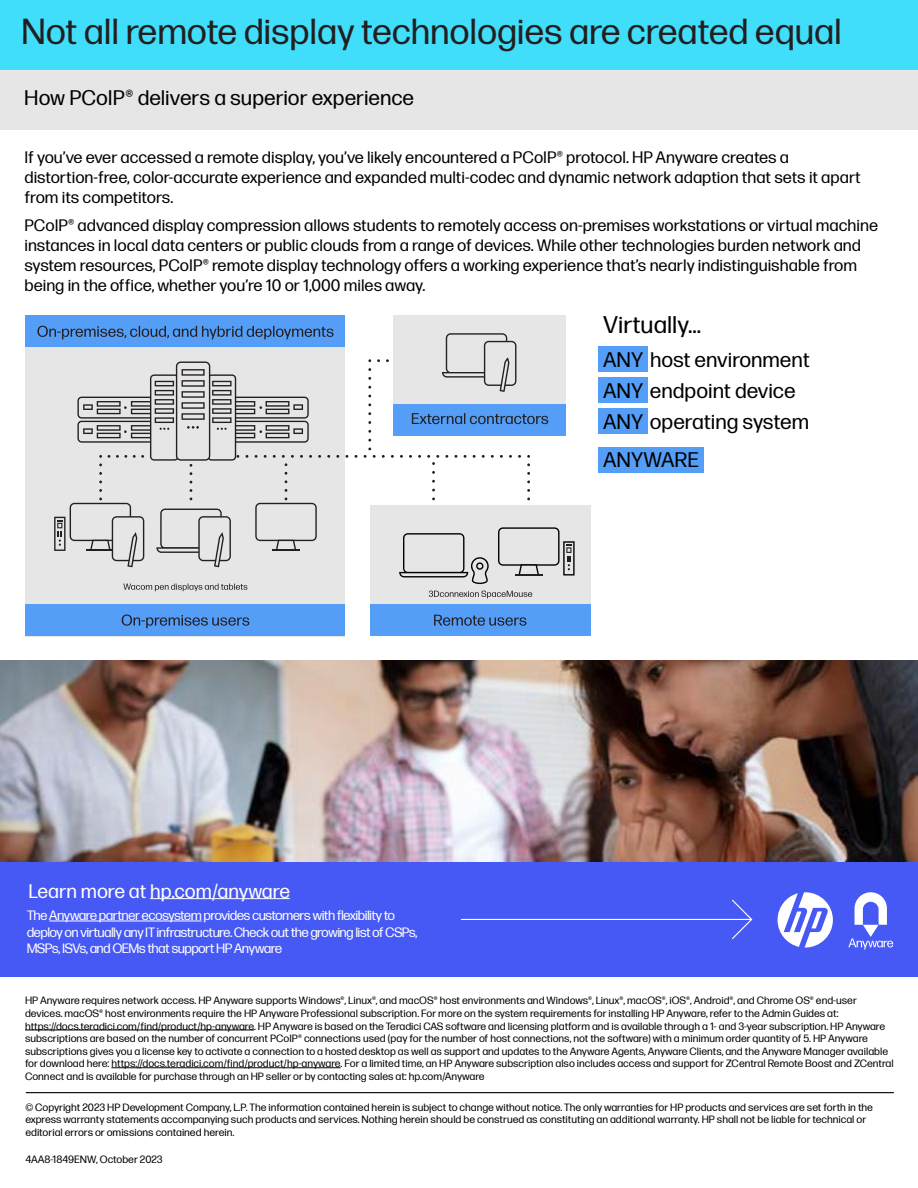
<style>
.page{position:relative;width:918px;height:1188px;background:#fff}
.page>*{position:absolute;margin:0;border:0;box-sizing:border-box;transform-origin:0 0}
.t1{font:36px "Forma DJR Micro";letter-spacing:-.005em;color:#231f20}
.t2{font:24px "Forma DJR Micro";color:#000}
.t3{font:21px/31.2px "Forma DJR Micro";color:#000}
.t4{font:19.5px "Forma DJR Micro";color:#fff}
.t5{font:16.5px/19.8px "Forma DJR Micro";color:#000}
.t6{font:13.5px/16.2px "Forma DJR Display";color:#fff}
.t7{font:10.5px/12.6px "Forma DJR Micro";color:#000}
</style>
<div class="page">
<img style="left:0;top:661px;width:918px;height:202px">
<div style="left:598px;top:346px;width:49px;height:26px;background:#549ef7"></div>
<div style="left:598px;top:377px;width:49px;height:26px;background:#549ef7"></div>
<div style="left:598px;top:408px;width:49px;height:26px;background:#549ef7"></div>
<div style="left:598px;top:447px;width:106px;height:26px;background:#549ef7"></div>
<div style="left:0;top:69px;width:918px;height:61px;background:#e6e6e6"></div>
<div style="left:0;top:0;width:918px;height:69px;background:#40defa"></div>
<hr style="left:25px;top:1030px;width:229px;height:1px;background:#000">
<hr style="left:111px;top:1068px;width:230px;height:1px;background:#000">
<hr style="left:26px;top:1092px;width:868px;height:1px;background:#000">
<div style="left:0;top:863px;width:918px;height:114px;background:#4759f5"></div>
<svg style="left:778px;top:892px;width:55px;height:56px"></svg>
<svg style="left:848px;top:892px;width:45px;height:57px"></svg>
<hr style="left:461px;top:919px;width:290px;height:1px;background:#fff">
<svg style="left:731px;top:899px;width:22px;height:41px"></svg>
<hr style="left:150px;top:898px;width:140px;height:1px;background:#fff">
<div style="left:394px;top:315px;width:172px;height:121px;background:#e6e6e6"></div>
<div style="left:394px;top:404px;width:172px;height:32px;background:#549ef7"></div>
<div style="left:370px;top:505px;width:220px;height:131px;background:#e6e6e6"></div>
<div style="left:370px;top:604px;width:220px;height:32px;background:#549ef7"></div>
<div style="left:26px;top:315px;width:319px;height:321px;background:#e6e6e6"></div>
<div style="left:26px;top:604px;width:319px;height:32px;background:#549ef7"></div>
<div style="left:26px;top:315px;width:319px;height:32px;background:#549ef7"></div>
<svg style="left:123px;top:584px;width:124px;height:7px"></svg>
<svg style="left:122px;top:614px;width:127px;height:14px"></svg>
<svg style="left:434px;top:615px;width:92px;height:11px"></svg>
<svg style="left:255px;top:498px;width:62px;height:53px"></svg>
<svg style="left:156px;top:509px;width:75px;height:58px"></svg>
<svg style="left:37px;top:326px;width:511px;height:166px"></svg>
<svg style="left:54px;top:498px;width:90px;height:69px"></svg>
<svg style="left:429px;top:591px;width:103px;height:7px"></svg>
<svg style="left:399px;top:533px;width:90px;height:51px"></svg>
<svg style="left:498px;top:527px;width:77px;height:49px"></svg>
<hr style="left:49px;top:921px;width:153px;height:1px;background:#fff">
<h1 class="t1" style="left:21px;top:5px;width:822px">Not all remote display technologies are created equal</h1>
<h3 class="t3" style="left:24px;top:81px;width:391px">How PCoIP® delivers a superior experience</h3>
<p class="t5" style="left:24px;top:146px;width:838px">If you’ve ever accessed a remote display, you’ve likely encountered a PCoIP® protocol. HP Anyware creates a distortion-free, color-accurate experience and expanded multi-codec and dynamic network adaption that sets it apart from its competitors.</p>
<p class="t5" style="left:24px;top:214px;width:855px">PCoIP® advanced display compression allows students to remotely access on-premises workstations or virtual machine instances in local data centers or public clouds from a range of devices. While other technologies burden network and system resources, PCoIP® remote display technology offers a working experience that’s nearly indistinguishable from being in the office, whether you’re 10 or 1,000 miles away.</p>
<h3 class="t4" style="left:28px;top:877px;width:263px">Learn more at hp.com/anyware</h3>
<p class="t6" style="left:27px;top:907px;width:392px">The Anyware partner ecosystem provides customers with flexibility to deploy on virtually any IT infrastructure. Check out the growing list of CSPs,<br>MSPs, ISVs, and OEMs that support HP Anyware</p>
<h2 class="t2" style="left:603px;top:307px;width:99px">Virtually...</h2>
<h3 class="t3" style="left:603px;top:342px;width:208px">ANY host environment<br>ANY endpoint device<br>ANY operating system</h3>
<h3 class="t3" style="left:603px;top:442px;width:98px">ANYWARE</h3>
<p class="t7" style="left:25px;top:994px;width:870px">HP Anyware requires network access. HP Anyware supports Windows®, Linux®, and macOS® host environments and Windows®, Linux®, macOS®, iOS®, Android®, and Chrome OS® end-user devices. macOS® host environments require the HP Anyware Professional subscription. For more on the system requirements for installing HP Anyware, refer to the Admin Guides at: https://docs.teradici.com/find/product/hp-anyware. HP Anyware is based on the Teradici CAS software and licensing platform and is available through a 1- and 3-year subscription. HP Anyware subscriptions are based on the number of concurrent PCoIP® connections used (pay for the number of host connections, not the software) with a minimum order quantity of 5. HP Anyware subscriptions gives you a license key to activate a connection to a hosted desktop as well as support and updates to the Anyware Agents, Anyware Clients, and the Anyware Manager available for download here: https://docs.teradici.com/find/product/hp-anyware. For a limited time, an HP Anyware subscription also includes access and support for ZCentral Remote Boost and ZCentral Connect and is available for purchase through an HP seller or by contacting sales at: hp.com/Anyware</p>
<p class="t7" style="left:25px;top:1100px;width:849px">© Copyright 2023 HP Development Company, L.P. The information contained herein is subject to change without notice. The only warranties for HP products and services are set forth in the express warranty statements accompanying such products and services. Nothing herein should be construed as constituting an additional warranty. HP shall not be liable for technical or editorial errors or omissions contained herein.</p>
<p class="t7" style="left:25px;top:1152px;width:139px">4AA8-1849ENW, October 2023</p>
</div>
